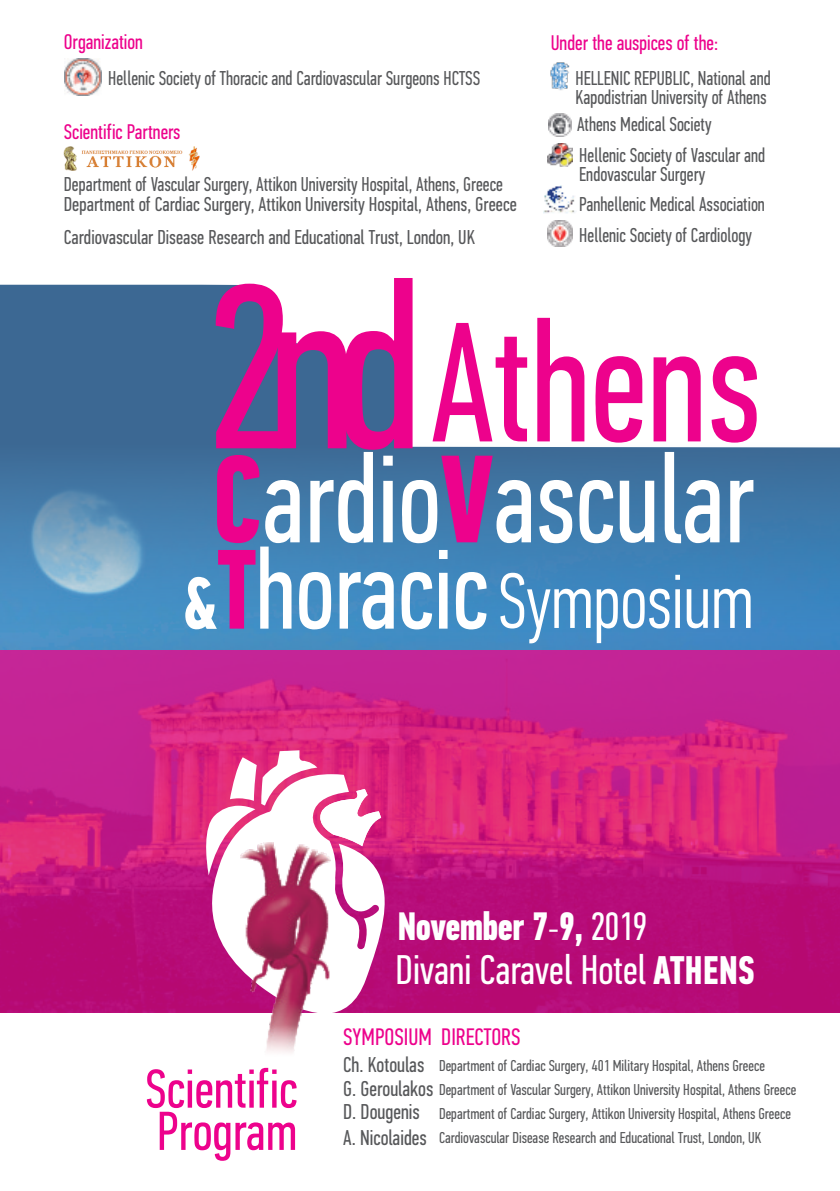
<style>
.page{position:relative;width:840px;height:1191px;background:#fff}
.page>*{position:absolute;margin:0;border:0;box-sizing:border-box;transform-origin:0 0}
.t1{font:234.4px "PF Din Text Comp Pro";color:#ed028c}
.t2{font:170.2px "PF Din Text Comp Pro";color:#ed028c;scale:.94 1}
.t3{font:124.4px "PF Din Text Comp Pro";color:#fff;scale:.94 1}
.t4{font:113px "PF Din Text Comp Pro";color:#fff;scale:.94 1}
.t5{font:300 78.6px "PF Din Text Comp Pro";color:#fff;scale:.94 1}
.t6{font:54.8px/42.2px "PF Din Text Comp Pro";color:#ed028c}
.t7{font:41.4px "PF Din Text Comp Pro";color:#fff}
.t8{font:700 39.6px "PF Din Text Comp Pro";letter-spacing:-.03em;color:#fff}
.t9{font:23.8px "PF Din Text Comp Pro";color:#ed028c}
.t10{font:21.2px "PF Din Text Comp Pro";color:#ed028c}
.t11{font:20px/19px "PF Din Text Comp Pro";color:#57585a;scale:.96 1}
.t12{font:20px "PF Din Text Comp Pro";color:#57585a}
.t13{font:15.8px "PF Din Text Comp Pro";color:#57585a}
.s1{font-weight:700;color:#ed028c}
.s2{font-weight:700;font-size:74.2px}
.s3{font-weight:400;font-size:32.4px}
.s4{font-weight:400}
.s5{font-weight:700;font-size:40px}
.s6{font-size:21.4px}
</style>
<div class="page">
<img style="left:64px;top:146px;width:135px;height:25px">
<img style="left:65px;top:58px;width:37px;height:38px">
<img style="left:550px;top:62px;width:20px;height:29px">
<img style="left:548px;top:114px;width:23px;height:23px">
<img style="left:547px;top:143px;width:25px;height:24px">
<svg style="left:0;top:285px;width:409px;height:97px;fill:#3c6893"></svg>
<img style="left:0;top:382px;width:839px;height:268px">
<div style="left:0;top:650px;width:839px;height:362px;background:#e40c8d;opacity:.8"></div>
<svg style="left:194px;top:750px;width:198px;height:263px"></svg>
<img style="left:240px;top:842px;width:90px;height:211px">
<img style="left:547px;top:221px;width:25px;height:25px">
<img style="left:543px;top:185px;width:32px;height:29px">
<p class="t10" style="left:64px;top:33px;width:81px">Organization</p>
<p class="t10" style="left:550px;top:34px;width:169px">Under the auspices of the:</p>
<p class="t11" style="left:575px;top:70px;width:205px">HELLENIC REPUBLIC, National and<br>Kapodistrian University of Athens</p>
<p class="t11" style="left:576px;top:111px;width:197px;line-height:30.6px">Athens Medical Society<br>Hellenic Society of Vascular and</p>
<p class="t11" style="left:579px;top:161px;width:195px;line-height:29.6px">Endovascular Surgery<br>Panhellenic Medical Association</p>
<p class="t11" style="left:579px;top:228px;width:181px">Hellenic Society of Cardiology</p>
<p class="t11" style="left:108px;top:70px;width:389px">Hellenic Society of Thoracic and Cardiovascular Surgeons HCTSS</p>
<p class="t10" style="left:64px;top:124px;width:118px">Scientific Partners</p>
<p class="t11" style="left:64px;top:176px;width:459px">Department of Vascular Surgery, Attikon University Hospital, Athens, Greece</p>
<p class="t12" style="left:64px;top:196px;width:454px">Department of Cardiac Surgery, Attikon University Hospital, Athens, Greece</p>
<p class="t12" style="left:64px;top:229px;width:412px">Cardiovascular Disease Research and Educational Trust, London, UK</p>
<h1 class="t1" style="left:204px;top:272px;width:220px">2nd</h1>
<h2 class="t2" style="left:430px;top:314px;width:353px">Athens</h2>
<h3 class="t3" style="left:212px;top:449px;width:578px"><span class="s1">C</span>ardio<span class="s1">V</span>ascular</h3>
<h3 class="t5" style="left:497px;top:569px;width:274px">Symposium</h3>
<h3 class="t4" style="left:182px;top:544px;width:327px"><span class="s2">&amp;</span> <span class="s1">T</span>horacic</h3>
<h3 class="t8" style="left:397px;top:910px;width:251px">November 7<span class="s3">-</span>9, <span class="s4">2019</span></h3>
<h3 class="t7" style="left:395px;top:952px;width:361px">Divani Caravel Hotel <span class="s5">ATHENS</span></h3>
<h3 class="t6" style="left:145px;top:1072px;width:154px">Scientific<br>Program</h3>
<p class="t9" style="left:343px;top:1027px;width:179px">SYMPOSIUM DIRECTORS</p>
<p class="t13" style="left:343px;top:1059px;width:423px"><span class="s6">Ch. Kotoulas</span> Department of Cardiac Surgery, 401 Military Hospital, Athens Greece</p>
<p class="t13" style="left:343px;top:1106px;width:449px"><span class="s6">D. Dougenis</span> Department of Cardiac Surgery, Attikon University Hospital, Athens Greece</p>
<p class="t13" style="left:343px;top:1083px;width:454px"><span class="s6">G. Geroulakos</span> Department of Vascular Surgery, Attikon University Hospital, Athens Greece</p>
<p class="t13" style="left:343px;top:1131px;width:419px"><span class="s6">A. Nicolaides</span> Cardiovascular Disease Research and Educational Trust, London, UK</p>
</div>
